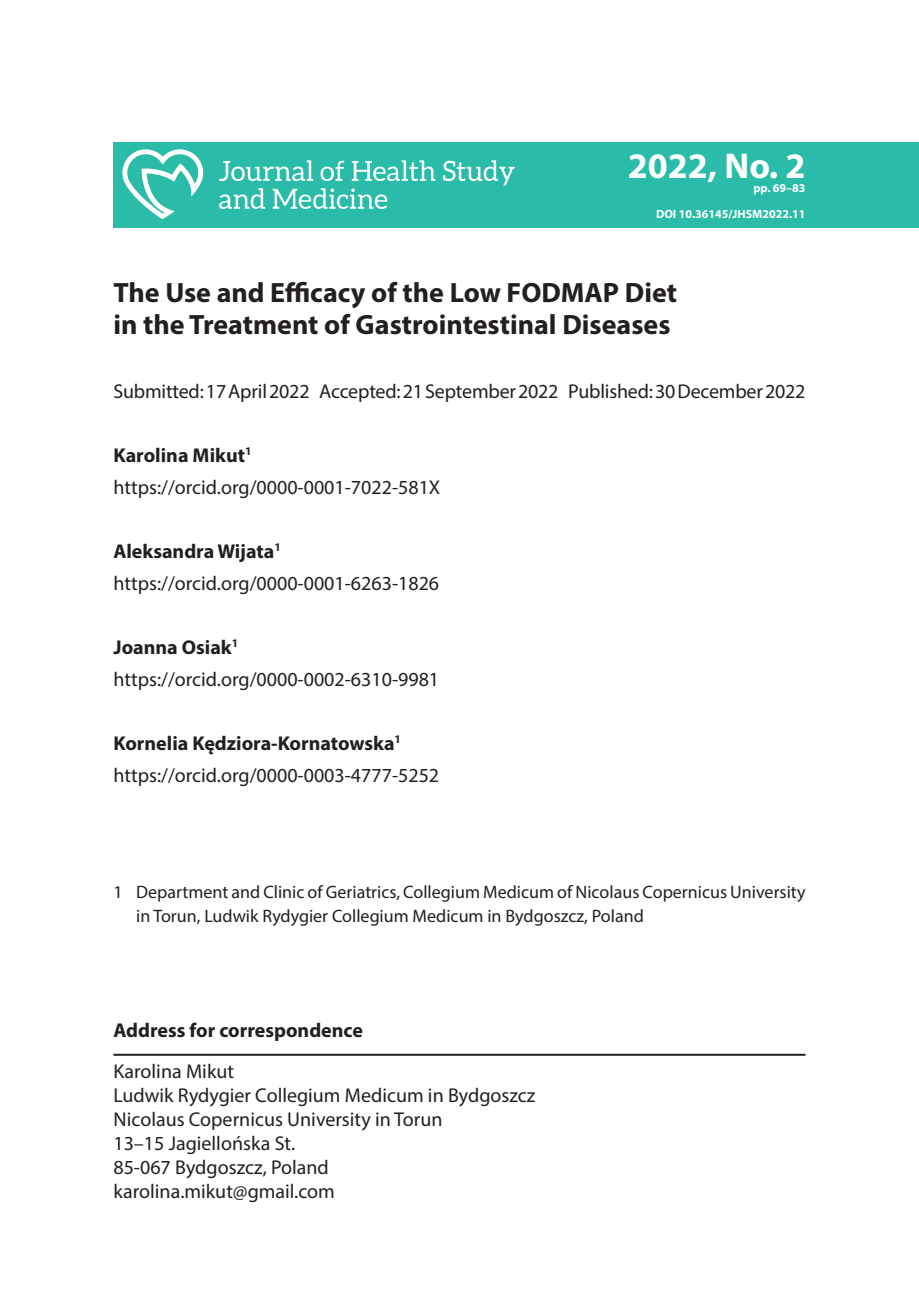
<style>
.page{position:relative;width:919px;height:1304px;background:#fff}
.page>*{position:absolute;margin:0;border:0;box-sizing:border-box;transform-origin:0 0}
.text_bez{font:700 36px "Myriad Pro";color:#fff}
.tytul{font:700 28px/32px "Myriad Pro";color:#231f20}
.orcid{font:20px "Myriad Pro";color:#231f20}
.address{font:20px "Myriad Pro";color:#231f20}
.autorzy{font:700 20px "Myriad Pro";color:#231f20}
.address_for_correspo{font:700 20px "Myriad Pro";color:#231f20}
.przypis_początkowy{font:18px/24px "Myriad Pro";color:#231f20}
.text_bez-2{font:700 12px "Myriad Pro";color:#fff}
</style>
<div class="page">
<div style="left:113px;top:142px;width:805px;height:85px;background:#2abca9"></div>
<svg style="left:219px;top:160px;width:94px;height:21px"></svg>
<svg style="left:320px;top:161px;width:24px;height:20px"></svg>
<svg style="left:352px;top:160px;width:83px;height:21px"></svg>
<svg style="left:443px;top:160px;width:71px;height:26px"></svg>
<svg style="left:219px;top:188px;width:46px;height:21px"></svg>
<svg style="left:273px;top:188px;width:114px;height:21px"></svg>
<svg style="left:122px;top:149px;width:81px;height:70px"></svg>
<hr style="left:113px;top:1054px;width:692px;height:2px;background:#231f20">
<p class="text_bez" style="left:628px;top:142px;width:179px">2022, No. 2</p>
<p class="text_bez-2" style="left:753px;top:181px;width:54px">pp. 69–83</p>
<p class="text_bez-2" style="left:656px;top:206px;width:151px">DOI 10.36145/JHSM2022.11</p>
<h1 class="tytul" style="left:113px;top:275px;width:565px">The Use and Efficacy of the Low FODMAP Diet in the Treatment of Gastrointestinal Diseases</h1>
<p class="orcid" style="left:113px;top:379px;width:693px">Submitted: 17 April 2022 Accepted: 21 September 2022 Published: 30 December 2022</p>
<p class="autorzy" style="left:113px;top:442px;width:139px">Karolina Mikut<sup>1</sup></p>
<p class="orcid" style="left:113px;top:475px;width:328px">https://orcid.org/0000-0001-7022-581X</p>
<p class="autorzy" style="left:113px;top:538px;width:169px">Aleksandra Wijata<sup>1</sup></p>
<p class="orcid" style="left:113px;top:571px;width:327px">https://orcid.org/0000-0001-6263-1826</p>
<p class="autorzy" style="left:113px;top:634px;width:126px">Joanna Osiak<sup>1</sup></p>
<p class="orcid" style="left:113px;top:667px;width:327px">https://orcid.org/0000-0002-6310-9981</p>
<p class="autorzy" style="left:113px;top:730px;width:289px">Kornelia Kędziora-Kornatowska<sup>1</sup></p>
<p class="orcid" style="left:113px;top:763px;width:327px">https://orcid.org/0000-0003-4777-5252</p>
<p class="przypis_początkowy" style="left:136px;top:880px;width:670px;text-indent:-23px">1 Department and Clinic of Geriatrics, Collegium Medicum of Nicolaus Copernicus University in Torun, Ludwik Rydygier Collegium Medicum in Bydgoszcz, Poland</p>
<p class="address_for_correspo" style="left:113px;top:1017px;width:251px">Address for correspondence</p>
<p class="address" style="left:113px;top:1059px;width:122px">Karolina Mikut</p>
<p class="address" style="left:113px;top:1083px;width:423px">Ludwik Rydygier Collegium Medicum in Bydgoszcz</p>
<p class="address" style="left:113px;top:1107px;width:330px">Nicolaus Copernicus University in Torun</p>
<p class="address" style="left:113px;top:1131px;width:183px">13–15 Jagiellońska St.</p>
<p class="address" style="left:113px;top:1155px;width:217px">85-067 Bydgoszcz, Poland</p>
<p class="address" style="left:113px;top:1179px;width:223px">karolina.mikut@gmail.com</p>
</div>
